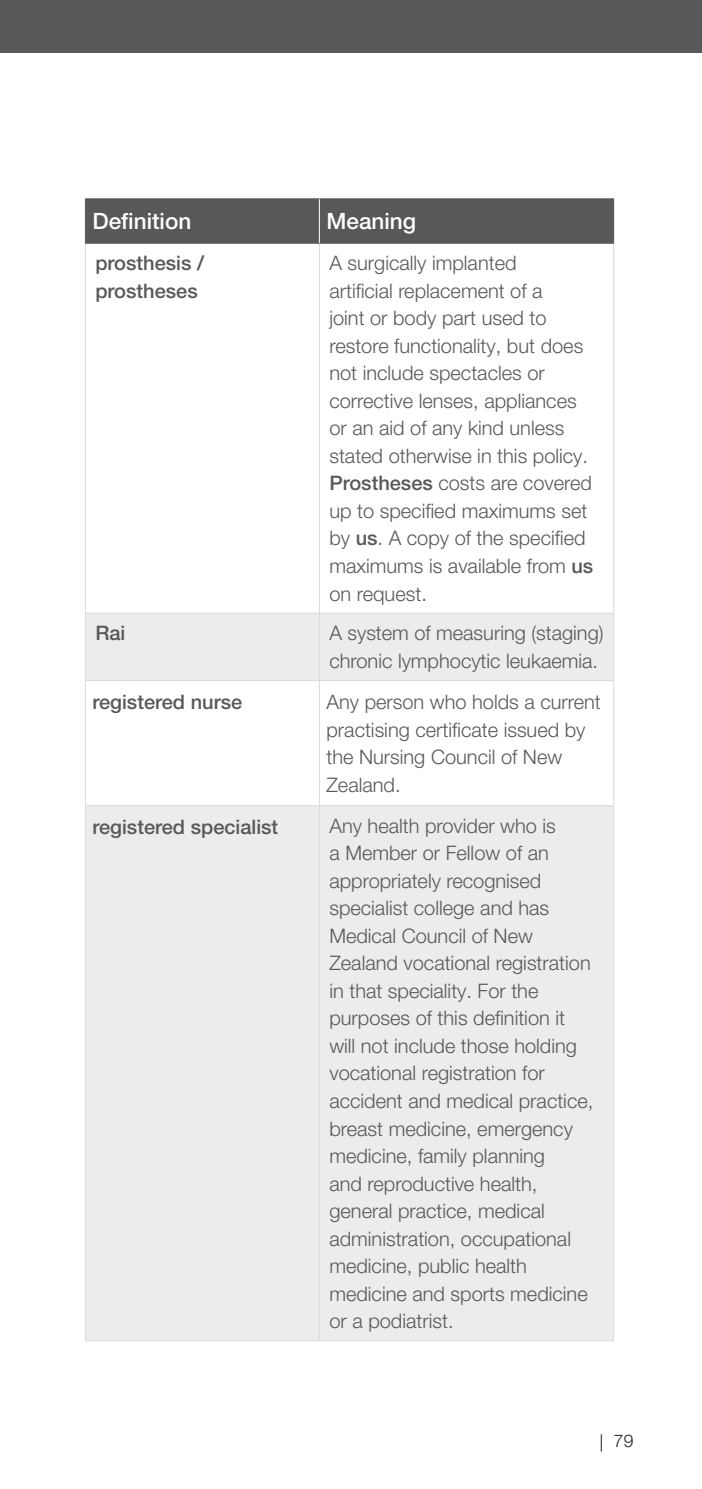
<style>
.page{position:relative;width:702px;height:1489px;background:#fff}
.page>*{position:absolute;margin:0;border:0;box-sizing:border-box;transform-origin:0 0}
.t1{font:500 22.5px "Helvetica Neue LT Pro";color:#fff}
.t2{font:300 20px/27.5px "Helvetica Neue LT Pro";color:#57585a}
.t3{font:500 20px/27.5px "Helvetica Neue LT Pro";color:#57585a}
.t4{font:300 17.5px "Helvetica Neue LT Pro";color:#231f20}
.s1{font-weight:500}
</style>
<div class="page">
<div style="left:0;top:0;width:702px;height:53px;background:#57585a"></div>
<svg style="left:600px;top:1434px;width:1px;height:17px"></svg>
<div style="left:86px;top:199px;width:527px;height:44px;background:#57585a"></div>
<svg style="left:86px;top:614px;width:527px;height:726px;fill:#ececee"></svg>
<hr style="left:85px;top:243px;width:1px;height:370px;background:#d9dadc">
<hr style="left:319px;top:243px;width:1px;height:370px;background:#d9dadc">
<hr style="left:613px;top:243px;width:1px;height:370px;background:#d9dadc">
<hr style="left:85px;top:681px;width:1px;height:124px;background:#d9dadc">
<hr style="left:319px;top:681px;width:1px;height:124px;background:#d9dadc">
<hr style="left:613px;top:681px;width:1px;height:124px;background:#d9dadc">
<hr style="left:85px;top:805px;width:234px;height:1px;background:#d9dadc">
<hr style="left:85px;top:806px;width:1px;height:534px;background:#d9dadc">
<hr style="left:85px;top:1340px;width:234px;height:1px;background:#d9dadc">
<hr style="left:319px;top:805px;width:295px;height:1px;background:#d9dadc">
<hr style="left:319px;top:806px;width:1px;height:534px;background:#d9dadc">
<hr style="left:613px;top:806px;width:1px;height:534px;background:#d9dadc">
<hr style="left:319px;top:1340px;width:295px;height:1px;background:#d9dadc">
<hr style="left:85px;top:613px;width:234px;height:1px;background:#d9dadc">
<hr style="left:85px;top:613px;width:1px;height:67px;background:#d9dadc">
<hr style="left:85px;top:680px;width:234px;height:1px;background:#d9dadc">
<hr style="left:319px;top:613px;width:295px;height:1px;background:#d9dadc">
<hr style="left:319px;top:613px;width:1px;height:67px;background:#d9dadc">
<hr style="left:613px;top:613px;width:1px;height:67px;background:#d9dadc">
<hr style="left:319px;top:680px;width:295px;height:1px;background:#d9dadc">
<hr style="left:85px;top:198px;width:234px;height:1px;background:#57585a">
<hr style="left:85px;top:199px;width:1px;height:44px;background:#57585a">
<hr style="left:319px;top:198px;width:295px;height:1px;background:#57585a">
<hr style="left:613px;top:199px;width:1px;height:44px;background:#57585a">
<hr style="left:85px;top:243px;width:234px;height:1px;background:#57585a">
<hr style="left:319px;top:243px;width:295px;height:1px;background:#57585a">
<hr style="left:319px;top:199px;width:1px;height:44px;background:#fff">
<p class="t1" style="left:92px;top:207px;width:100px">Definition</p>
<p class="t1" style="left:326px;top:207px;width:91px">Meaning</p>
<p class="t3" style="left:95px;top:249px;width:110px">prosthesis / prostheses</p>
<p class="t2" style="left:329px;top:249px;width:265px">A surgically implanted<br>artificial replacement of a<br>joint or body part used to restore functionality, but does not include spectacles or corrective lenses, appliances or an aid of any kind unless stated otherwise in this policy.<br><span class="s1">Prostheses</span> costs are covered up to specified maximums set by <span class="s1">us</span>. A copy of the specified maximums is available from <span class="s1">us </span>on request.</p>
<p class="t3" style="left:95px;top:619px;width:32px">Rai</p>
<p class="t2" style="left:329px;top:619px;width:276px">A system of measuring (staging) chronic lymphocytic leukaemia.</p>
<p class="t3" style="left:92px;top:688px;width:151px">registered nurse</p>
<p class="t2" style="left:326px;top:687px;width:276px">Any person who holds a current practising certificate issued by the Nursing Council of New<br>Zealand.</p>
<p class="t3" style="left:92px;top:813px;width:187px">registered specialist</p>
<p class="t2" style="left:329px;top:811px;width:265px">Any health provider who is<br>a Member or Fellow of an appropriately recognised specialist college and has<br>Medical Council of New<br>Zealand vocational registration in that speciality. For the purposes of this definition it will not include those holding vocational registration for accident and medical practice, breast medicine, emergency medicine, family planning<br>and reproductive health, general practice, medical administration, occupational medicine, public health medicine and sports medicine or a podiatrist.</p>
<p class="t4" style="left:614px;top:1429px;width:21px">79</p>
</div>
